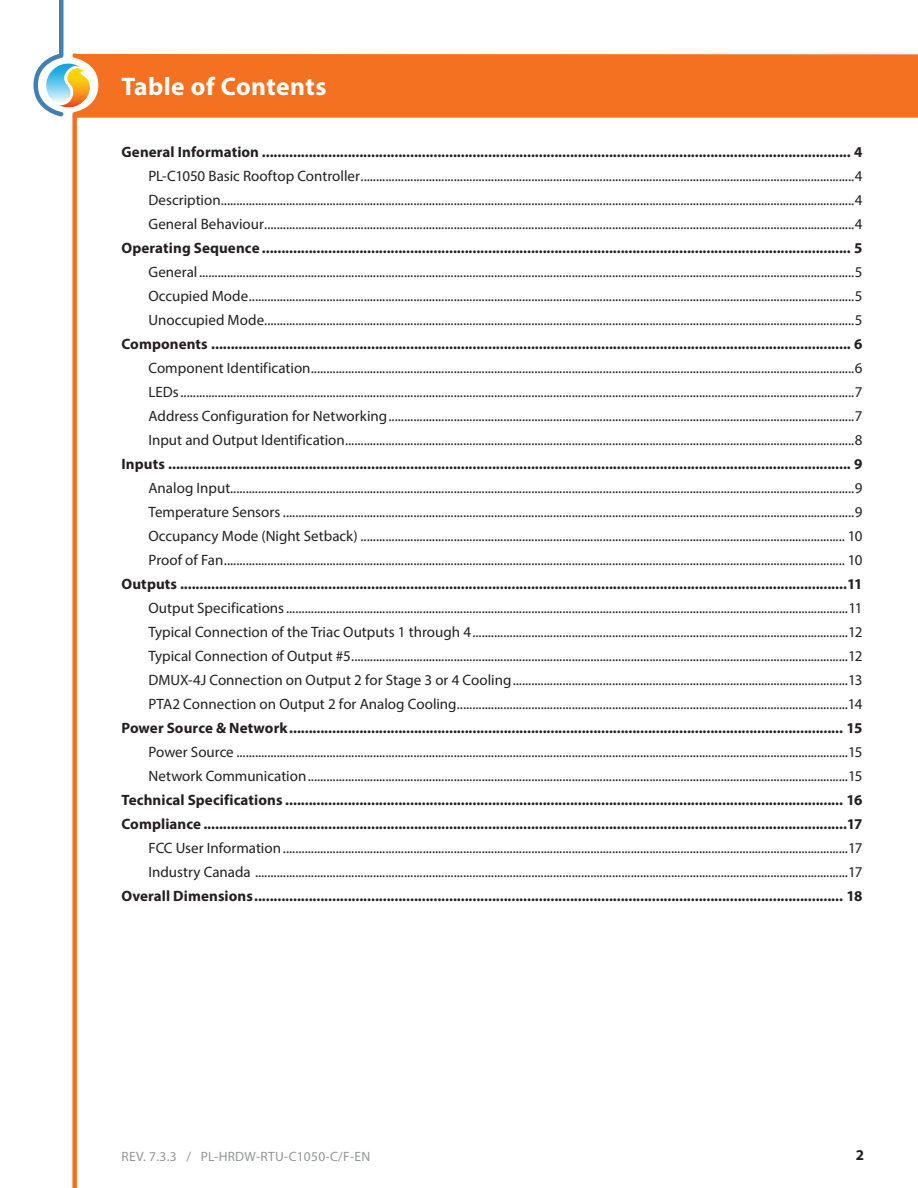
<style>
.page{position:relative;width:918px;height:1188px;background:#fff}
.page>*{position:absolute;margin:0;border:0;box-sizing:border-box;transform-origin:0 0}
.t1{font:700 25.5px "Myriad Pro";letter-spacing:.015em;color:#fff}
.t2{font:15px/24px "Myriad Pro";color:#231f20;text-align:justify}
.t3{font:700 15px/24px "Myriad Pro";letter-spacing:.005em;color:#231f20}
.t4{font:13.5px "Myriad Pro";letter-spacing:.02em;color:#939598}
</style>
<div class="page">
<svg style="left:33px;top:0;width:44px;height:1188px"></svg>
<div style="left:72px;top:54px;width:846px;height:64px;background:#f37121"></div>
<h1 class="t1" style="left:122px;top:70px;width:206px">Table of Contents</h1>
<p class="t3" style="left:122px;top:139px;width:742px">General Information ....................................................................................................................................................... 4</p>
<p class="t2" style="left:148px;top:164px;width:715px">PL-C1050 Basic Rooftop Controller...............................................................................................................................................................4<br>Description............................................................................................................................................................................................................4<br>General Behaviour..............................................................................................................................................................................................4</p>
<p class="t3" style="left:122px;top:235px;width:742px">Operating Sequence ....................................................................................................................................................... 5</p>
<p class="t2" style="left:148px;top:260px;width:715px">General...................................................................................................................................................................................................................5<br>Occupied Mode...................................................................................................................................................................................................5<br>Unoccupied Mode..............................................................................................................................................................................................5</p>
<p class="t3" style="left:122px;top:331px;width:742px">Components .................................................................................................................................................................... 6</p>
<p class="t2" style="left:148px;top:356px;width:716px">Component Identification...............................................................................................................................................................................6<br>LEDs.........................................................................................................................................................................................................................7<br>Address Configuration for Networking......................................................................................................................................................7<br>Input and Output Identification....................................................................................................................................................................8</p>
<p class="t3" style="left:121px;top:451px;width:743px">Inputs ............................................................................................................................................................................... 9</p>
<p class="t2" style="left:148px;top:476px;width:716px">Analog Input.........................................................................................................................................................................................................9<br>Temperature Sensors ........................................................................................................................................................................................9<br>Occupancy Mode (Night Setback) ............................................................................................................................................................ 10<br>Proof of Fan........................................................................................................................................................................................................ 10</p>
<p class="t3" style="left:122px;top:571px;width:743px">Outputs ...........................................................................................................................................................................11</p>
<p class="t2" style="left:149px;top:596px;width:716px">Output Specifications.....................................................................................................................................................................................11<br>Typical Connection of the Triac Outputs 1 through 4.........................................................................................................................12<br>Typical Connection of Output #5................................................................................................................................................................12<br>DMUX-4J Connection on Output 2 for Stage 3 or 4 Cooling............................................................................................................13<br>PTA2 Connection on Output 2 for Analog Cooling..............................................................................................................................14</p>
<p class="t3" style="left:122px;top:715px;width:743px">Power Source &amp; Network.............................................................................................................................................. 15</p>
<p class="t2" style="left:149px;top:740px;width:716px">Power Source .....................................................................................................................................................................................................15<br>Network Communication..............................................................................................................................................................................15</p>
<p class="t3" style="left:122px;top:787px;width:743px">Technical Specifications ............................................................................................................................................... 16<br>Compliance .....................................................................................................................................................................17</p>
<p class="t2" style="left:149px;top:836px;width:715px">FCC User Information......................................................................................................................................................................................17<br>Industry Canada ...............................................................................................................................................................................................17</p>
<p class="t3" style="left:122px;top:883px;width:742px">Overall Dimensions....................................................................................................................................................... 18</p>
<p class="t4" style="left:122px;top:1148px;width:250px">REV. 7.3.3 / PL-HRDW-RTU-C1050-C/F-EN</p>
<p class="t3" style="left:856px;top:1143px;width:10px">2</p>
</div>
